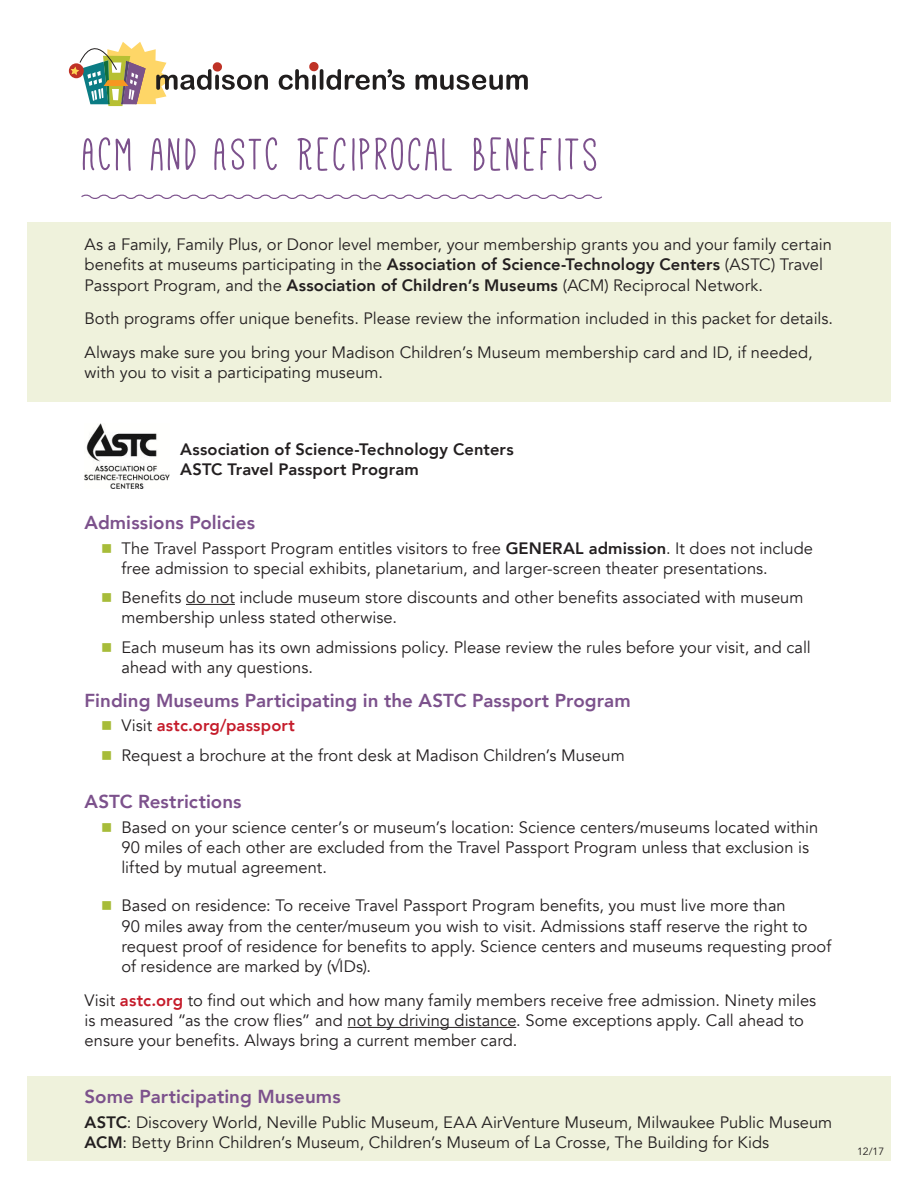
<style>
.page{position:relative;width:918px;height:1188px;background:#fff}
.page>*{position:absolute;margin:0;border:0;box-sizing:border-box;transform-origin:0 0}
.t1{font:51px "Mathlete Bulky";letter-spacing:.07em;color:#7c518c}
.t2{font:800 18.75px "Avenir";letter-spacing:.005em;color:#7c518c}
.t3{font:16.5px/20.2px "Avenir";color:#231f20}
.t4{font:800 16.5px "Avenir";letter-spacing:.01em;color:#231f20}
.t5{font:800 16.5px "Avenir";letter-spacing:.01em;color:#c51c2b}
.t6{font:10.5px "Avenir";color:#231f20}
.s1{font-weight:800}
.s2{color:#a7bc39}
.s3{font-weight:400;color:#231f20}
.s4{font-weight:800;color:#c51c2b}
</style>
<div class="page">
<div style="left:27px;top:222px;width:864px;height:179px;background:#eff2dc"></div>
<hr style="left:186px;top:604px;width:49px;height:1px;background:#231f20">
<hr style="left:348px;top:1027px;width:168px;height:1px;background:#231f20">
<img style="left:84px;top:424px;width:85px;height:64px">
<svg style="left:81px;top:194px;width:521px;height:5px"></svg>
<div style="left:69px;top:63px;width:15px;height:15px;background:#bf3226;border-radius:50%"></div>
<svg style="left:416px;top:75px;width:112px;height:15px"></svg>
<svg style="left:71px;top:42px;width:197px;height:64px"></svg>
<svg style="left:279px;top:62px;width:126px;height:28px"></svg>
<div style="left:27px;top:1077px;width:864px;height:84px;background:#eff2dc"></div>
<p class="t1" style="left:84px;top:130px;width:516px">ACM AND ASTC RECIPROCAL BENEFITS</p>
<p class="t3" style="left:85px;top:235px;width:749px">As a Family, Family Plus, or Donor level member, your membership grants you and your family certain benefits at museums participating in the <span class="s1">Association of Science-Technology Centers</span> (ASTC) Travel<br>Passport Program, and the <span class="s1">Association of Children’s Museums</span> (ACM) Reciprocal Network.</p>
<p class="t3" style="left:85px;top:309px;width:750px">Both programs offer unique benefits. Please review the information included in this packet for details.</p>
<p class="t3" style="left:85px;top:343px;width:730px">Always make sure you bring your Madison Children’s Museum membership card and ID, if needed, with you to visit a participating museum.</p>
<p class="t4" style="left:180px;top:436px;width:335px">Association of Science-Technology Centers</p>
<p class="t4" style="left:180px;top:456px;width:240px">ASTC Travel Passport Program</p>
<p class="t2" style="left:85px;top:508px;width:172px">Admissions Policies</p>
<p class="t3" style="left:121px;top:538px;width:693px;text-indent:-20px"><span class="s2">■</span> The Travel Passport Program entitles visitors to free <span class="s1">GENERAL admission</span>. It does not include free admission to special exhibits, planetarium, and larger-screen theater presentations.</p>
<p class="t3" style="left:121px;top:588px;width:684px;text-indent:-20px"><span class="s2">■</span> Benefits do not include museum store discounts and other benefits associated with museum membership unless stated otherwise.</p>
<p class="t3" style="left:121px;top:637px;width:691px;text-indent:-20px"><span class="s2">■</span> Each museum has its own admissions policy. Please review the rules before your visit, and call ahead with any questions.</p>
<p class="t2" style="left:85px;top:686px;width:548px">Finding Museums Participating in the ASTC Passport Program</p>
<p class="t5" style="left:101px;top:713px;width:195px"><span class="s2">■</span> <span class="s3">Visit</span> astc.org/passport</p>
<p class="t3" style="left:101px;top:745px;width:525px"><span class="s2">■</span> Request a brochure at the front desk at Madison Children’s Museum</p>
<p class="t2" style="left:85px;top:787px;width:158px">ASTC Restrictions</p>
<p class="t3" style="left:121px;top:817px;width:698px;text-indent:-20px"><span class="s2">■</span> Based on your science center’s or museum’s location: Science centers/museums located within<br>90 miles of each other are excluded from the Travel Passport Program unless that exclusion is lifted by mutual agreement.</p>
<p class="t3" style="left:121px;top:896px;width:711px;text-indent:-20px"><span class="s2">■</span> Based on residence: To receive Travel Passport Program benefits, you must live more than<br>90 miles away from the center/museum you wish to visit. Admissions staff reserve the right to request proof of residence for benefits to apply. Science centers and museums requesting proof of residence are marked by (√IDs).</p>
<p class="t3" style="left:85px;top:990px;width:733px">Visit <span class="s4">astc.org</span> to find out which and how many family members receive free admission. Ninety miles is measured “as the crow flies” and not by driving distance. Some exceptions apply. Call ahead to ensure your benefits. Always bring a current member card.</p>
<p class="t2" style="left:85px;top:1082px;width:258px">Some Participating Museums</p>
<p class="t3" style="left:85px;top:1112px;width:749px"><span class="s1">ASTC</span>: Discovery World, Neville Public Museum, EAA AirVenture Museum, Milwaukee Public Museum<br><span class="s1">ACM</span>: Betty Brinn Children’s Museum, Children’s Museum of La Crosse, The Building for Kids</p>
<p class="t6" style="left:857px;top:1145px;width:29px">12/17</p>
</div>
